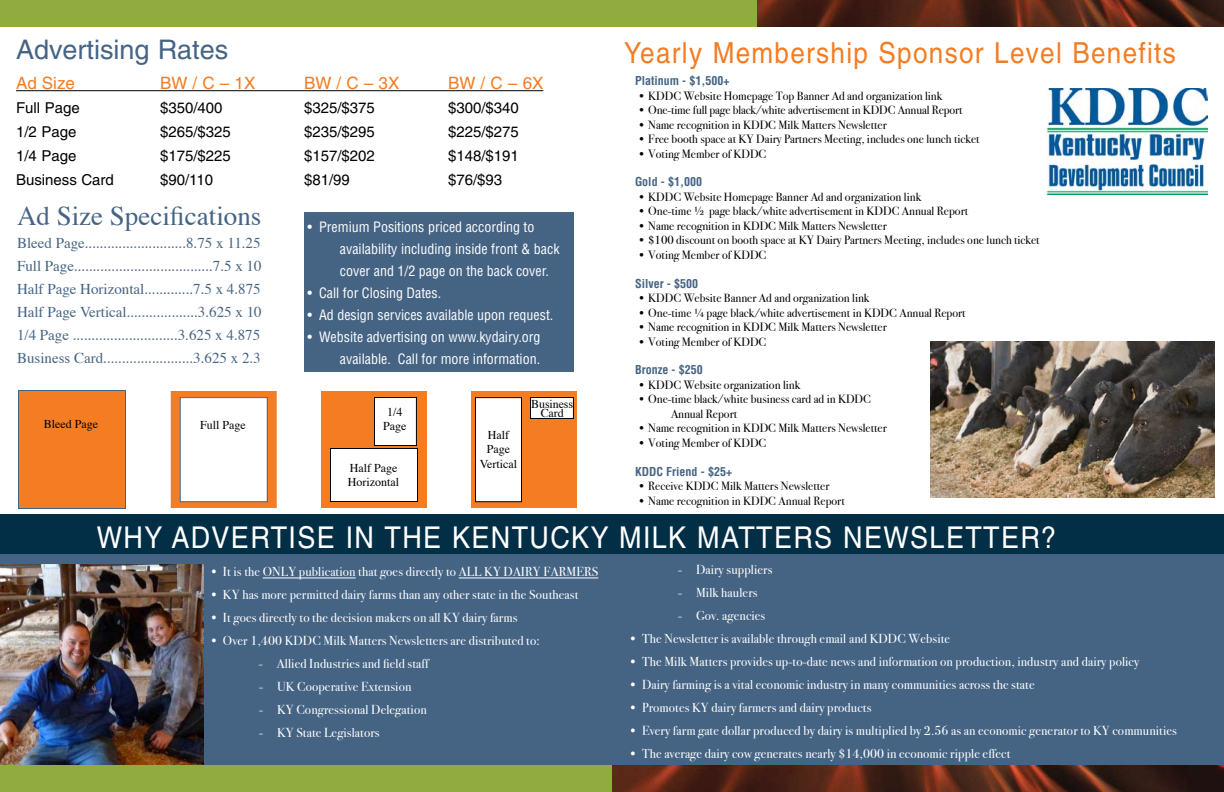
<style>
.page{position:relative;width:1224px;height:792px;background:#fff}
.page>*{position:absolute;margin:0;border:0;box-sizing:border-box;transform-origin:0 0}
.t1{font:30px "Helvetica";letter-spacing:.05em;color:#fff;scale:.9 1}
.t2{font:29px "Helvetica";letter-spacing:.05em;color:#f47c23;scale:.9 1}
.t3{font:27px "Times";color:#456484}
.t4{font:27px "Helvetica";color:#456484}
.t5{font:17px "Helvetica";color:#f47c23}
.t6{font:15px/23px "Times";color:#456484;text-align:justify}
.t7{font:15px "Helvetica";color:#000}
.t8{font:condensed 14px/22px "Helvetica";color:#fff}
.t9{font:13px "Bodoni Svty Two ITCTT Book";letter-spacing:.01em;color:#fff}
.t10{font:12px/14.5px "Bodoni Svty Two ITCTT Book";color:#000}
.t11{font:12px/14.4px "Times";color:#000;text-align:center}
.t12{font:700 condensed 12px "Helvetica";color:#456484}
</style>
<div class="page">
<div style="left:0;top:536px;width:1224px;height:229px;background:#456484"></div>
<img style="left:0;top:564px;width:203px;height:201px">
<div style="left:0;top:0;width:757px;height:27px;background:#90ab3e"></div>
<div style="left:0;top:514px;width:1224px;height:40px;background:#032f46"></div>
<img style="left:757px;top:0;width:467px;height:27px">
<img style="left:612px;top:765px;width:612px;height:27px">
<hr style="left:16px;top:90px;width:527px;height:1px;background:#000">
<svg style="left:1047px;top:194px;width:161px;height:1px"></svg>
<img style="left:1047px;top:88px;width:161px;height:106px">
<div style="left:170px;top:390px;width:107px;height:118px;background:#f47c23"></div>
<div style="left:170px;top:390px;width:108px;height:119px;border:1px solid #fff"></div>
<div style="left:320px;top:390px;width:108px;height:118px;background:#f47c23"></div>
<div style="left:320px;top:390px;width:108px;height:119px;border:1px solid #fff"></div>
<div style="left:180px;top:398px;width:87px;height:104px;background:#fff"></div>
<div style="left:180px;top:397px;width:88px;height:105px;border:1px solid #456484"></div>
<div style="left:330px;top:448px;width:88px;height:54px;background:#fff"></div>
<div style="left:330px;top:448px;width:88px;height:54px;border:1px solid #000"></div>
<div style="left:470px;top:390px;width:108px;height:118px;background:#f47c23"></div>
<div style="left:470px;top:390px;width:108px;height:119px;border:1px solid #fff"></div>
<div style="left:476px;top:398px;width:46px;height:104px;background:#fff"></div>
<div style="left:475px;top:397px;width:47px;height:105px;border:1px solid #000"></div>
<div style="left:374px;top:398px;width:42px;height:48px;background:#fff"></div>
<div style="left:374px;top:397px;width:43px;height:49px;border:1px solid #000"></div>
<div style="left:18px;top:390px;width:108px;height:118px;background:#f47c23"></div>
<div style="left:18px;top:390px;width:108px;height:119px;border:1px solid #456484"></div>
<div style="left:530px;top:398px;width:43px;height:20px;background:#fff"></div>
<div style="left:530px;top:397px;width:44px;height:22px;border:1px solid #000"></div>
<div style="left:304px;top:212px;width:270px;height:160px;background:#456484"></div>
<hr style="left:263px;top:578px;width:93px;height:1px;background:#fff">
<hr style="left:459px;top:578px;width:139px;height:1px;background:#fff">
<div style="left:0;top:765px;width:612px;height:27px;background:#90ab3e"></div>
<img style="left:931px;top:342px;width:284px;height:155px">
<h3 class="t4" style="left:16px;top:33px;width:214px">Advertising Rates</h3>
<h2 class="t2" style="left:624px;top:36px;width:615px">Yearly Membership Sponsor Level Benefits</h2>
<h3 class="t5" style="left:16px;top:73px;width:61px">Ad Size</h3>
<h3 class="t5" style="left:160px;top:73px;width:97px">BW / C – 1X</h3>
<h3 class="t5" style="left:304px;top:73px;width:97px">BW / C – 3X</h3>
<h3 class="t5" style="left:448px;top:73px;width:97px">BW / C – 6X</h3>
<p class="t7" style="left:16px;top:99px;width:65px">Full Page</p>
<p class="t7" style="left:160px;top:99px;width:64px">$350/400</p>
<p class="t7" style="left:304px;top:99px;width:72px">$325/$375</p>
<p class="t7" style="left:448px;top:99px;width:72px">$300/$340</p>
<p class="t7" style="left:16px;top:123px;width:62px">1/2 Page</p>
<p class="t7" style="left:160px;top:123px;width:72px">$265/$325</p>
<p class="t7" style="left:304px;top:123px;width:72px">$235/$295</p>
<p class="t7" style="left:448px;top:123px;width:72px">$225/$275</p>
<p class="t7" style="left:16px;top:147px;width:62px">1/4 Page</p>
<p class="t7" style="left:160px;top:147px;width:72px">$175/$225</p>
<p class="t7" style="left:304px;top:147px;width:72px">$157/$202</p>
<p class="t7" style="left:448px;top:147px;width:72px">$148/$191</p>
<p class="t7" style="left:16px;top:171px;width:99px">Business Card</p>
<p class="t7" style="left:160px;top:171px;width:55px">$90/110</p>
<p class="t7" style="left:304px;top:171px;width:47px">$81/99</p>
<p class="t7" style="left:448px;top:171px;width:56px">$76/$93</p>
<p class="t12" style="left:635px;top:74px;width:96px">Platinum - $1,500+</p>
<p class="t10" style="left:637px;top:87px;width:306px">• KDDC Website Homepage Top Banner Ad and organization link</p>
<p class="t10" style="left:637px;top:102px;width:327px">• One-time full page black/white advertisement in KDDC Annual Report</p>
<p class="t10" style="left:637px;top:116px;width:251px">• Name recognition in KDDC Milk Matters Newsletter</p>
<p class="t10" style="left:637px;top:131px;width:344px">• Free booth space at KY Dairy Partners Meeting, includes one lunch ticket</p>
<p class="t10" style="left:637px;top:145px;width:130px">• Voting Member of KDDC</p>
<p class="t12" style="left:635px;top:175px;width:69px">Gold - $1,000</p>
<p class="t10" style="left:637px;top:188px;width:285px">• KDDC Website Homepage Banner Ad and organization link</p>
<p class="t10" style="left:637px;top:203px;width:332px">• One-time ½ page black/white advertisement in KDDC Annual Report</p>
<p class="t10" style="left:637px;top:217px;width:251px">• Name recognition in KDDC Milk Matters Newsletter</p>
<p class="t10" style="left:637px;top:232px;width:404px">• $100 discount on booth space at KY Dairy Partners Meeting, includes one lunch ticket</p>
<p class="t10" style="left:637px;top:246px;width:130px">• Voting Member of KDDC</p>
<p class="t12" style="left:635px;top:276px;width:65px">Silver - $500</p>
<p class="t10" style="left:637px;top:290px;width:234px">• KDDC Website Banner Ad and organization link</p>
<p class="t10" style="left:637px;top:304px;width:330px">• One-time ¼ page black/white advertisement in KDDC Annual Report</p>
<p class="t10" style="left:637px;top:318px;width:251px">• Name recognition in KDDC Milk Matters Newsletter</p>
<p class="t10" style="left:637px;top:333px;width:130px">• Voting Member of KDDC</p>
<p class="t12" style="left:635px;top:363px;width:69px">Bronze - $250</p>
<p class="t10" style="left:637px;top:376px;width:164px">• KDDC Website organization link</p>
<p class="t10" style="left:671px;top:391px;width:202px;text-indent:-34px">• One-time black/white business card ad in KDDC<br>Annual Report</p>
<p class="t10" style="left:637px;top:420px;width:251px">• Name recognition in KDDC Milk Matters Newsletter</p>
<p class="t10" style="left:637px;top:434px;width:130px">• Voting Member of KDDC</p>
<p class="t12" style="left:635px;top:464px;width:99px">KDDC Friend - $25+</p>
<p class="t10" style="left:637px;top:478px;width:193px">• Receive KDDC Milk Matters Newsletter</p>
<p class="t10" style="left:637px;top:492px;width:209px">• Name recognition in KDDC Annual Report</p>
<h3 class="t3" style="left:17px;top:191px;width:246px">Ad Size Specifications</h3>
<p class="t6" style="left:17px;top:230px;width:246px">Bleed Page...........................8.75 x 11.25<br>Full Page.....................................7.5 x 10<br>Half Page Horizontal.............7.5 x 4.875<br>Half Page Vertical...................3.625 x 10<br>1/4 Page ............................3.625 x 4.875<br>Business Card........................3.625 x 2.3</p>
<p class="t8" style="left:340px;top:215px;width:221px;text-indent:-32px">• Premium Positions priced according to availability including inside front &amp; back cover and 1/2 page on the back cover.</p>
<p class="t8" style="left:308px;top:281px;width:135px">• Call for Closing Dates.</p>
<p class="t8" style="left:308px;top:303px;width:247px">• Ad design services available upon request.</p>
<p class="t8" style="left:308px;top:325px;width:235px;text-align:right">• Website advertising on www.kydairy.org available. Call for more information.</p>
<p class="t11" style="left:531px;top:398px;width:43px;line-height:9px">Business<br>Card</p>
<p class="t11" style="left:383px;top:404px;width:25px">1/4<br>Page</p>
<p class="t11" style="left:44px;top:416px;width:56px">Bleed Page</p>
<p class="t11" style="left:200px;top:416px;width:47px">Full Page</p>
<p class="t11" style="left:480px;top:427px;width:39px">Half<br>Page<br>Vertical</p>
<p class="t11" style="left:348px;top:460px;width:53px;text-align:left">Half Page<br>Horizontal</p>
<h1 class="t1" style="left:97px;top:520px;width:1068px">WHY ADVERTISE IN THE KENTUCKY MILK MATTERS NEWSLETTER?</h1>
<p class="t9" style="left:210px;top:561px;width:390px">• It is the ONLY publication that goes directly to ALL KY DAIRY FARMERS</p>
<p class="t9" style="left:210px;top:584px;width:370px">• KY has more permitted dairy farms than any other state in the Southeast</p>
<p class="t9" style="left:210px;top:607px;width:309px">• It goes directly to the decision makers on all KY dairy farms</p>
<p class="t9" style="left:210px;top:630px;width:332px">• Over 1,400 KDDC Milk Matters Newsletters are distributed to:</p>
<p class="t9" style="left:259px;top:653px;width:171px">- Allied Industries and field staff</p>
<p class="t9" style="left:259px;top:676px;width:154px">- UK Cooperative Extension</p>
<p class="t9" style="left:259px;top:699px;width:169px">- KY Congressional Delegation</p>
<p class="t9" style="left:259px;top:722px;width:122px">- KY State Legislators</p>
<p class="t9" style="left:678px;top:558px;width:96px">- Dairy suppliers</p>
<p class="t9" style="left:678px;top:581px;width:81px">- Milk haulers</p>
<p class="t9" style="left:678px;top:604px;width:89px">- Gov. agencies</p>
<p class="t9" style="left:629px;top:627px;width:323px">• The Newsletter is available through email and KDDC Website</p>
<p class="t9" style="left:629px;top:650px;width:512px">• The Milk Matters provides up-to-date news and information on production, industry and dairy policy</p>
<p class="t9" style="left:629px;top:673px;width:408px">• Dairy farming is a vital economic industry in many communities across the state</p>
<p class="t9" style="left:629px;top:696px;width:244px">• Promotes KY dairy farmers and dairy products</p>
<p class="t9" style="left:629px;top:719px;width:550px">• Every farm gate dollar produced by dairy is multiplied by 2.56 as an economic generator to KY communities</p>
<p class="t9" style="left:629px;top:742px;width:383px">• The average dairy cow generates nearly $14,000 in economic ripple effect</p>
</div>
